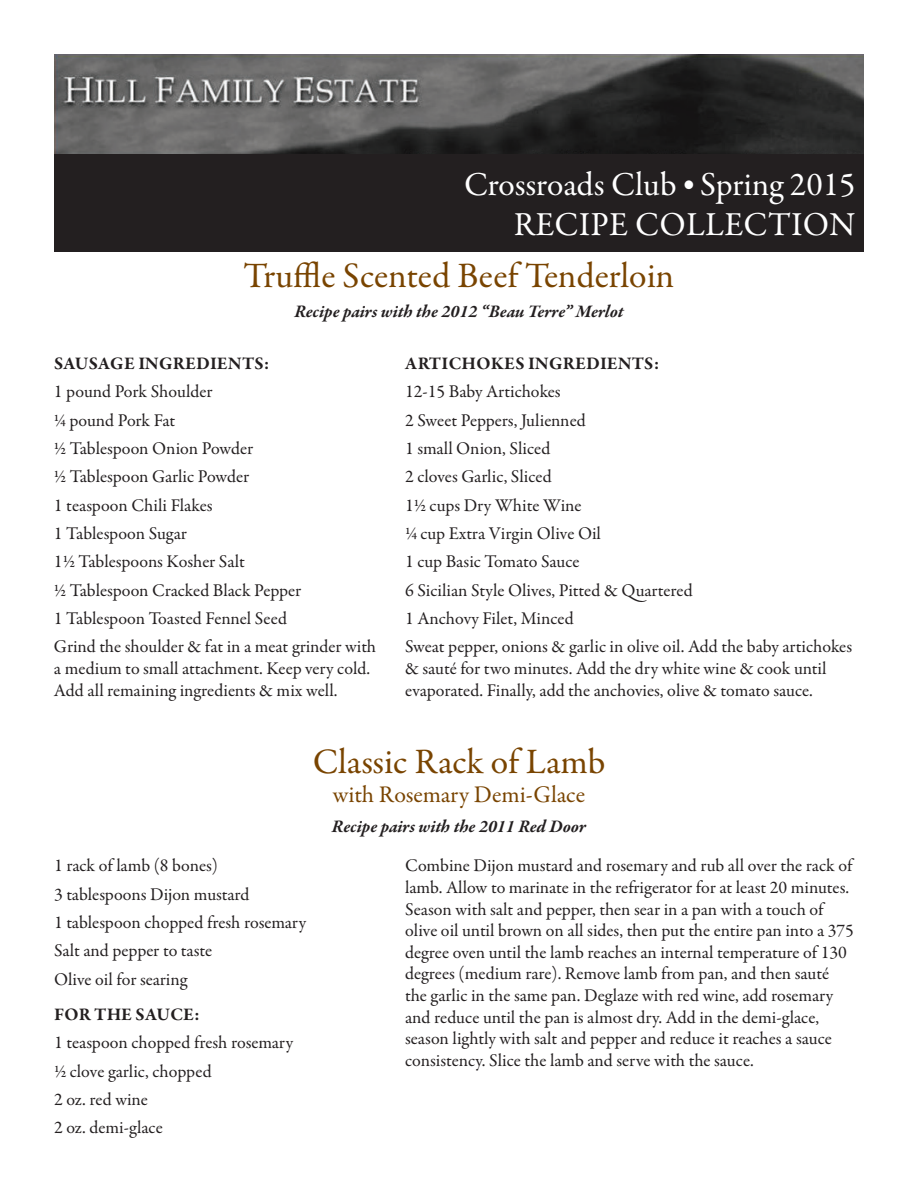
<style>
.page{position:relative;width:918px;height:1188px;background:#fff}
.page>*{position:absolute;margin:0;border:0;box-sizing:border-box;transform-origin:0 0}
.t1{font:36px "Garamond Premr Pro";color:#794400}
.t2{font:33.75px/40.5px "Garamond Premr Pro";color:#fff;text-align:right}
.t3{font:24px "Garamond Premr Pro";color:#794400}
.t4{font:18px/28.3px "Garamond Premr Pro";color:#231f20}
.t5{font:italic 700 18px "Garamond Premr Pro";letter-spacing:-.005em;color:#231f20}
.t6{font:700 18px "Garamond Premr Pro";letter-spacing:.015em;color:#231f20}
.s1{font-size:27px}
</style>
<div class="page">
<img style="left:54px;top:54px;width:810px;height:100px">
<div style="left:54px;top:154px;width:810px;height:98px;background:#231f20"></div>
<h2 class="t2" style="left:464px;top:165px;width:393px">Crossroads Club <span class="s1">•</span> Spring 2015<br>RECIPE COLLECTION</h2>
<h1 class="t1" style="left:244px;top:254px;width:432px">Truffle Scented Beef Tenderloin</h1>
<p class="t5" style="left:294px;top:300px;width:331px">Recipe pairs with the 2012 “Beau Terre” Merlot</p>
<p class="t6" style="left:405px;top:352px;width:25px">ARTIC</p>
<p class="t6" style="left:462px;top:352px;width:100px">HOKES INGREDIE</p>
<p class="t6" style="left:618px;top:352px;width:43px">NTS :</p>
<p class="t4" style="left:405px;top:378px;width:449px">12-15 Baby Artichokes<br>2 Sweet Peppers, Julienned<br>1 small Onion, Sliced<br>2 cloves Garlic, Sliced<br>1½ cups Dry White Wine<br>¼ cup Extra Virgin Olive Oil<br>1 cup Basic Tomato Sauce<br>6 Sicilian Style Olives, Pitted &amp; Quartered<br>1 Anchovy Filet, Minced<br>Sweat pepper, onions &amp; garlic in olive oil. Add the baby artichokes</p>
<p class="t4" style="left:405px;top:658px;width:423px;line-height:21.6px">&amp; sauté for two minutes. Add the dry white wine &amp; cook until evaporated. Finally, add the anchovies, olive &amp; tomato sauce.</p>
<p class="t6" style="left:54px;top:352px;width:47px">SAUSAGE</p>
<p class="t6" style="left:138px;top:352px;width:33px">INGREDIE</p>
<p class="t6" style="left:228px;top:352px;width:43px">NTS :</p>
<p class="t4" style="left:54px;top:378px;width:324px">1 pound Pork Shoulder<br>¼ pound Pork Fat<br>½ Tablespoon Onion Powder<br>½ Tablespoon Garlic Powder<br>1 teaspoon Chili Flakes<br>1 Tablespoon Sugar<br>1½ Tablespoons Kosher Salt<br>½ Tablespoon Cracked Black Pepper<br>1 Tablespoon Toasted Fennel Seed<br>Grind the shoulder &amp; fat in a meat grinder with</p>
<p class="t4" style="left:54px;top:658px;width:318px;line-height:21.6px">a medium to small attachment. Keep very cold.<br>Add all remaining ingredients &amp; mix well.</p>
<p class="t4" style="left:54px;top:852px;width:254px">1 rack of lamb (8 bones)<br>3 tablespoons Dijon mustard<br>1 tablespoon chopped fresh rosemary<br>Salt and pepper to taste<br>Olive oil for searing</p>
<p class="t6" style="left:54px;top:1003px;width:147px">FOR THESAUCE :</p>
<p class="t4" style="left:54px;top:1029px;width:241px">1 teaspoon chopped fresh rosemary ½ clove garlic, chopped<br>2 oz. red wine<br>2 oz. demi-glace</p>
<h1 class="t1" style="left:313px;top:740px;width:294px">Classic Rack of Lamb</h1>
<h3 class="t3" style="left:333px;top:780px;width:254px">with Rosemary Demi-Glace</h3>
<p class="t5" style="left:332px;top:815px;width:256px">Recipe pairs with the 2011 Red Door</p>
<p class="t4" style="left:405px;top:855px;width:450px;line-height:21.6px">Combine Dijon mustard and rosemary and rub all over the rack of lamb. Allow to marinate in the refrigerator for at least 20 minutes.<br>Season with salt and pepper, then sear in a pan with a touch of olive oil until brown on all sides, then put the entire pan into a 375 degree oven until the lamb reaches an internal temperature of 130 degrees (medium rare). Remove lamb from pan, and then sauté the garlic in the same pan. Deglaze with red wine, add rosemary and reduce until the pan is almost dry. Add in the demi-glace, season lightly with salt and pepper and reduce it reaches a sauce consistency. Slice the lamb and serve with the sauce.</p>
</div>
